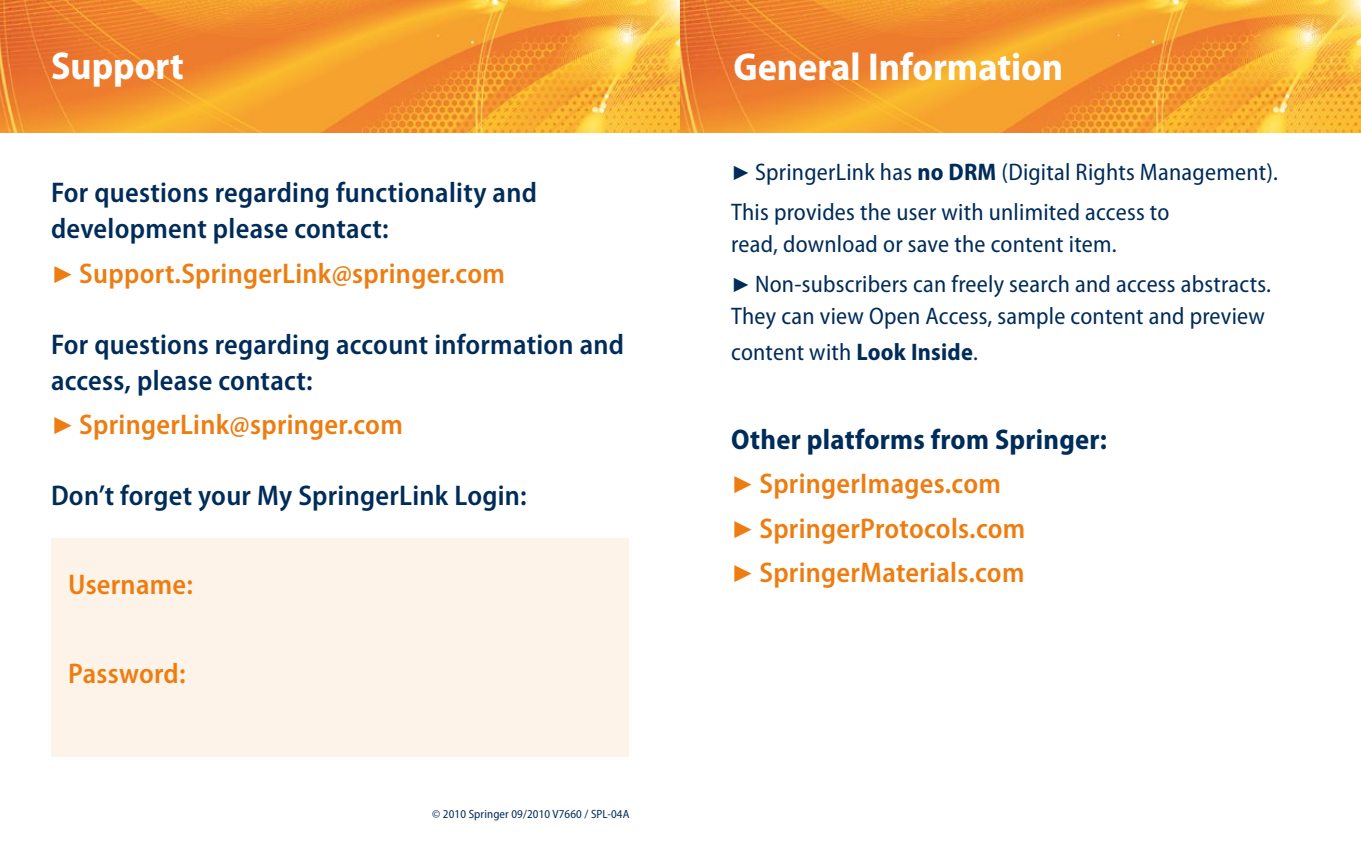
<style>
.page{position:relative;width:1361px;height:851px;background:#fff}
.page>*{position:absolute;margin:0;border:0;box-sizing:border-box;transform-origin:0 0}
.t1{font:700 semi-condensed 39px "Myriad Pro";color:#fff}
.t2{font:600 semi-condensed 28.5px/44.4px "Myriad Pro";letter-spacing:.01em;color:#ee7d11}
.t3{font:600 semi-condensed 28.5px/36px "Myriad Pro";letter-spacing:.01em;color:#002c5a}
.t4{font:semi-condensed 24px/39.9px "Myriad Pro";letter-spacing:.01em;color:#002c5a}
.t5{font:semi-condensed 12px "Myriad Pro";letter-spacing:.01em;color:#002c5a}
.s1{font-family:"S Buttons";font-weight:400;font-stretch:normal}
.s2{font-family:"S Buttons";font-stretch:normal}
.s3{font-weight:700}
.s4{font-weight:700;color:#002c5a}
</style>
<div class="page">
<div style="left:51px;top:537px;width:578px;height:219px;background:#fef3e8"></div>
<img style="left:0;top:0;width:1361px;height:133px">
<p class="t1" style="left:51px;top:44px;width:134px">Support</p>
<p class="t1" style="left:733px;top:45px;width:331px">General Information</p>
<p class="t3" style="left:51px;top:175px;width:487px">For questions regarding functionality and development please contact:</p>
<p class="t2" style="left:51px;top:251px;width:455px"><span class="s1">7</span> Support.SpringerLink@springer.com</p>
<p class="t3" style="left:51px;top:326px;width:575px">For questions regarding account information and access, please contact:</p>
<p class="t2" style="left:51px;top:403px;width:353px"><span class="s1">7</span> SpringerLink@springer.com</p>
<p class="t3" style="left:51px;top:478px;width:477px">Don’t forget your My SpringerLink Login:</p>
<p class="t2" style="left:68px;top:563px;width:126px">Username:</p>
<p class="t2" style="left:68px;top:652px;width:119px">Password:</p>
<p class="t5" style="left:432px;top:807px;width:199px">© 2010 Springer 09/2010 V7660 / SPL-04A</p>
<p class="t4" style="left:731px;top:153px;width:548px"><span class="s2">7</span> SpringerLink has <span class="s3">no DRM</span> (Digital Rights Management).<br>This provides the user with unlimited access to</p>
<p class="t4" style="left:731px;top:224px;width:541px">read, download or save the content item.<br><span class="s2">7</span> Non-subscribers can freely search and access abstracts.</p>
<p class="t4" style="left:731px;top:298px;width:535px;line-height:36px">They can view Open Access, sample content and preview content with <span class="s3">Look Inside</span>.</p>
<p class="t2" style="left:731px;top:417px;width:377px"><span class="s4">Other platforms from Springer:<br></span><span class="s1">7</span> SpringerImages.com<br><span class="s1">7</span> SpringerProtocols.com<br><span class="s1">7</span> SpringerMaterials.com</p>
</div>
